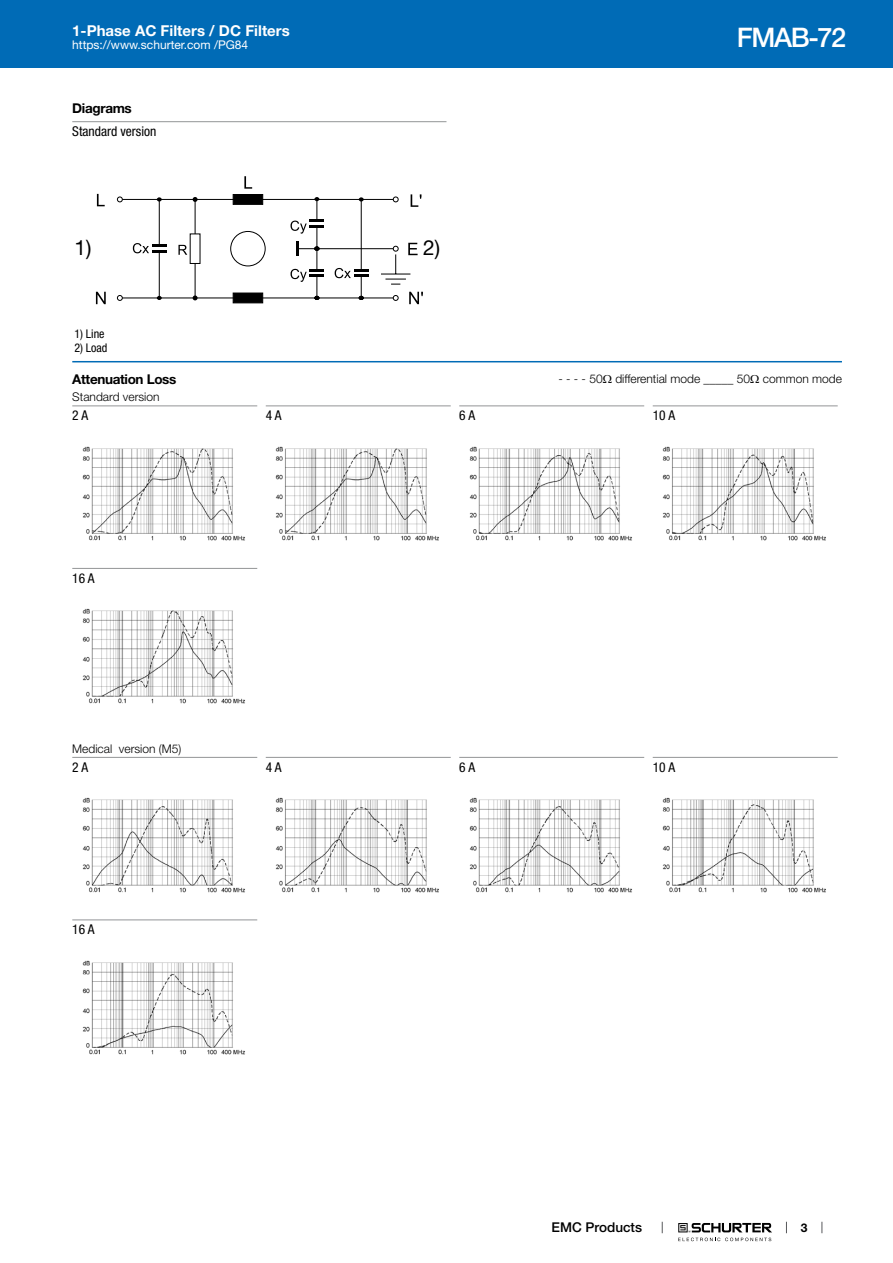
<style>
.page{position:relative;width:893px;height:1263px;background:#fff}
.page>*{position:absolute;margin:0;border:0;box-sizing:border-box;transform-origin:0 0}
.t1{font:500 27px "Helvetica Neue LT";letter-spacing:-.05em;color:#fff}
.t2{font:20.85px "Helvetica Neue LT";color:#000}
.t3{font:700 15px "Helvetica Neue LT";color:#fff}
.t4{font:condensed 13.5px "Helvetica Neue LT";color:#000}
.t5{font:700 13.5px "Helvetica Neue LT";letter-spacing:-.025em;color:#000}
.t6{font:500 13.5px "Helvetica Neue LT";color:#000}
.t7{font:300 12px "Helvetica Neue LT";color:#000}
.t8{font:12px "Helvetica Neue LT";color:#fff}
.t9{font:condensed 12px "Helvetica Neue LT";color:#000}
.t10{font:700 12px "Helvetica Neue LT";color:#000}
.s1{font-family:"Arial Unicode MS";font-weight:400}
</style>
<div class="page">
<svg style="left:678px;top:1223px;width:94px;height:18px"></svg>
<div style="left:0;top:0;width:893px;height:68px;background:#006bb6"></div>
<hr style="left:72px;top:121px;width:374px;height:1px;background:#939597">
<svg style="left:97px;top:194px;width:8px;height:12px"></svg>
<svg style="left:96px;top:292px;width:10px;height:12px"></svg>
<svg style="left:116px;top:176px;width:307px;height:128px"></svg>
<hr style="left:72px;top:361px;width:770px;height:1px;background:#006bb6">
<hr style="left:72px;top:405px;width:185px;height:1px;background:#939597">
<img style="left:82px;top:446px;width:163px;height:95px">
<hr style="left:266px;top:405px;width:185px;height:1px;background:#939597">
<img style="left:275px;top:446px;width:164px;height:95px">
<hr style="left:459px;top:405px;width:185px;height:1px;background:#939597">
<img style="left:469px;top:446px;width:163px;height:95px">
<hr style="left:653px;top:405px;width:185px;height:1px;background:#939597">
<img style="left:662px;top:446px;width:164px;height:95px">
<hr style="left:72px;top:568px;width:185px;height:1px;background:#939597">
<img style="left:82px;top:608px;width:163px;height:96px">
<hr style="left:72px;top:757px;width:185px;height:1px;background:#939597">
<img style="left:82px;top:797px;width:163px;height:96px">
<hr style="left:266px;top:757px;width:185px;height:1px;background:#939597">
<img style="left:275px;top:797px;width:164px;height:96px">
<hr style="left:459px;top:757px;width:185px;height:1px;background:#939597">
<img style="left:469px;top:797px;width:163px;height:96px">
<hr style="left:653px;top:757px;width:185px;height:1px;background:#939597">
<img style="left:662px;top:797px;width:164px;height:96px">
<hr style="left:72px;top:919px;width:185px;height:1px;background:#939597">
<img style="left:82px;top:960px;width:163px;height:95px">
<p class="t3" style="left:72px;top:25px;width:219px">1-Phase AC Filters / DC Filters</p>
<p class="t8" style="left:72px;top:41px;width:178px">https://www.schurter.com /PG84</p>
<p class="t5" style="left:72px;top:103px;width:61px">Diagrams</p>
<p class="t4" style="left:72px;top:126px;width:86px">Standard version</p>
<h2 class="t2" style="left:74px;top:240px;width:18px">1)</h2>
<h2 class="t2" style="left:423px;top:240px;width:18px">2)</h2>
<h1 class="t1" style="left:737px;top:22px;width:111px">FMAB-72</h1>
<p class="t9" style="left:74px;top:329px;width:32px">1) Line</p>
<p class="t9" style="left:74px;top:344px;width:35px">2) Load</p>
<p class="t5" style="left:72px;top:374px;width:106px">Attenuation Loss</p>
<p class="t7" style="left:558px;top:374px;width:285px">- - - - 50<span class="s1">Ω</span> differential mode _____ 50<span class="s1">Ω</span> common mode</p>
<p class="t7" style="left:72px;top:392px;width:89px">Standard version</p>
<p class="t4" style="left:72px;top:411px;width:17px">2 A</p>
<p class="t4" style="left:266px;top:411px;width:17px">4 A</p>
<p class="t4" style="left:459px;top:411px;width:17px">6 A</p>
<p class="t4" style="left:653px;top:411px;width:24px">10 A</p>
<p class="t4" style="left:72px;top:573px;width:24px">16 A</p>
<p class="t7" style="left:72px;top:744px;width:111px">Medical version (M5)</p>
<p class="t4" style="left:72px;top:762px;width:17px">2 A</p>
<p class="t4" style="left:266px;top:762px;width:17px">4 A</p>
<p class="t4" style="left:459px;top:762px;width:17px">6 A</p>
<p class="t4" style="left:653px;top:762px;width:24px">10 A</p>
<p class="t4" style="left:72px;top:924px;width:24px">16 A</p>
<p class="t6" style="left:552px;top:1220px;width:92px">EMC Products</p>
<p class="t10" style="left:801px;top:1223px;width:8px">3</p>
</div>
